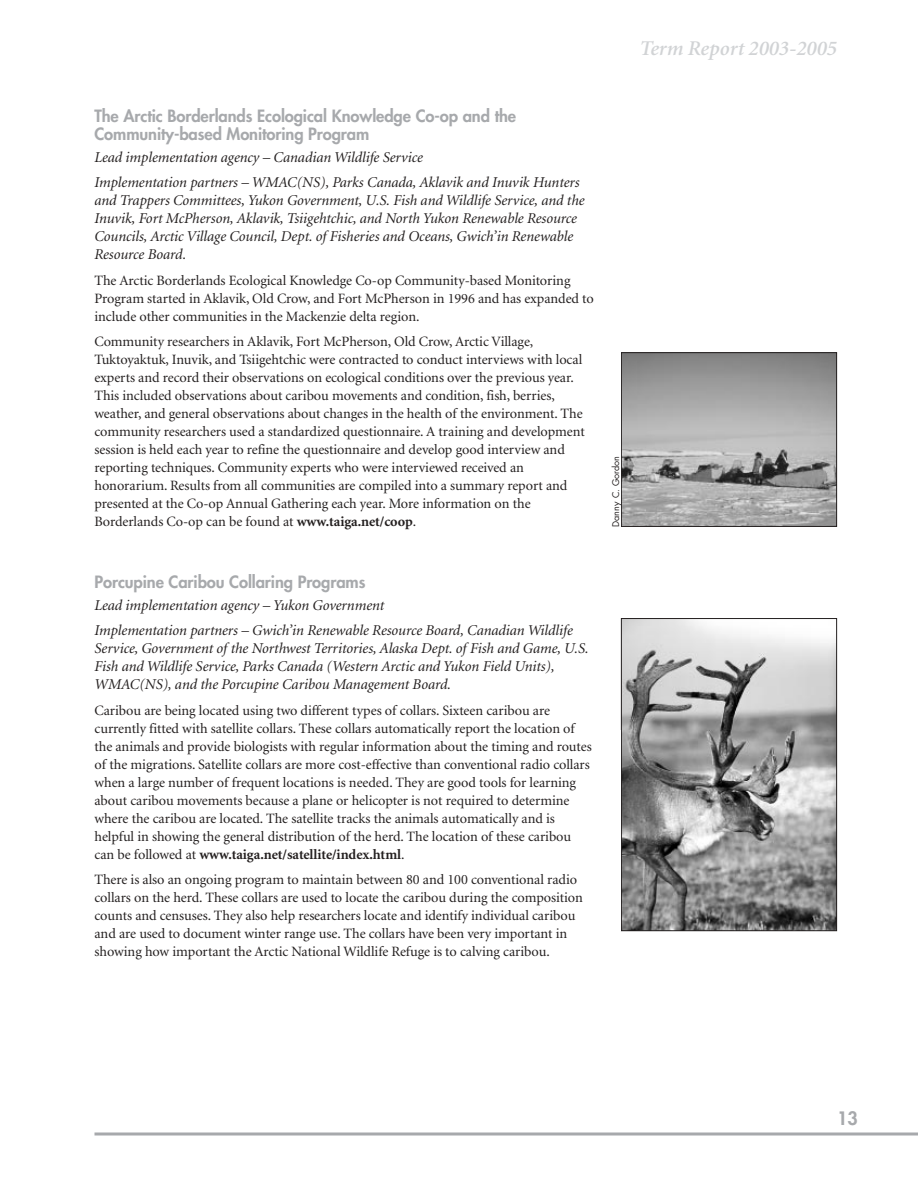
<style>
.page{position:relative;width:918px;height:1188px;background:#fff}
.page>*{position:absolute;margin:0;border:0;box-sizing:border-box;transform-origin:0 0}
.t1{font:italic 600 21px "Minion";letter-spacing:-.005em;color:#d1d3d5}
.t2{font:800 18px "Futura";color:#a7a9ac}
.t3{font:800 16.5px/18px "Futura";letter-spacing:-.005em;color:#a7a9ac}
.t4{font:italic 15px/18px "Minion";letter-spacing:-.005em;color:#231f1f}
.t5{font:14.25px/18px "Minion";letter-spacing:-.005em;color:#231f1f}
.t6{font:9px "Futura";color:#231f1f}
.s1{font-weight:700}
</style>
<div class="page">
<svg style="left:94px;top:1132px;width:824px;height:4px;background:#bcbec0"></svg>
<img style="left:623px;top:620px;width:212px;height:309px">
<div style="left:621px;top:618px;width:216px;height:313px;border:1px solid #231f1f"></div>
<img style="left:623px;top:354px;width:212px;height:171px">
<div style="left:621px;top:352px;width:216px;height:175px;border:1px solid #231f1f"></div>
<p class="t3" style="left:94px;top:108px;width:423px">The Arctic Borderlands Ecological Knowledge Co-op and the<br>Community-based Monitoring Program</p>
<p class="t4" style="left:94px;top:145px;width:486px;line-height:25.5px">Lead implementation agency – Canadian Wildlife Service<br>Implementation partners – WMAC(NS), Parks Canada, Aklavik and Inuvik Hunters</p>
<p class="t4" style="left:94px;top:193px;width:492px">and Trappers Committees, Yukon Government, U.S. Fish and Wildlife Service, and the Inuvik, Fort McPherson, Aklavik, Tsiigehtchic, and North Yukon Renewable Resource Councils, Arctic Village Council, Dept. of Fisheries and Oceans, Gwich’in Renewable Resource Board.</p>
<p class="t5" style="left:94px;top:272px;width:501px">The Arctic Borderlands Ecological Knowledge Co-op Community-based Monitoring<br>Program started in Aklavik, Old Crow, and Fort McPherson in 1996 and has expanded to include other communities in the Mackenzie delta region.</p>
<p class="t5" style="left:94px;top:334px;width:492px">Community researchers in Aklavik, Fort McPherson, Old Crow, Arctic Village, Tuktoyaktuk, Inuvik, and Tsiigehtchic were contracted to conduct interviews with local experts and record their observations on ecological conditions over the previous year.<br>This included observations about caribou movements and condition, fish, berries, weather, and general observations about changes in the health of the environment. The community researchers used a standardized questionnaire. A training and development session is held each year to refine the questionnaire and develop good interview and reporting techniques. Community experts who were interviewed received an honorarium. Results from all communities are compiled into a summary report and presented at the Co-op Annual Gathering each year. More information on the Borderlands Co-op can be found at <span class="s1">www.taiga.net/coop</span>.</p>
<p class="t3" style="left:94px;top:574px;width:272px">Porcupine Caribou Collaring Programs</p>
<p class="t4" style="left:94px;top:594px;width:480px;line-height:25.5px">Lead implementation agency – Yukon Government<br>Implementation partners – Gwich’in Renewable Resource Board, Canadian Wildlife</p>
<p class="t4" style="left:94px;top:641px;width:496px">Service, Government of the Northwest Territories, Alaska Dept. of Fish and Game, U.S.<br>Fish and Wildlife Service, Parks Canada (Western Arctic and Yukon Field Units),<br>WMAC(NS), and the Porcupine Caribou Management Board.</p>
<p class="t5" style="left:94px;top:702px;width:499px">Caribou are being located using two different types of collars. Sixteen caribou are currently fitted with satellite collars. These collars automatically report the location of the animals and provide biologists with regular information about the timing and routes of the migrations. Satellite collars are more cost-effective than conventional radio collars when a large number of frequent locations is needed. They are good tools for learning about caribou movements because a plane or helicopter is not required to determine where the caribou are located. The satellite tracks the animals automatically and is helpful in showing the general distribution of the herd. The location of these caribou can be followed at <span class="s1">www.taiga.net/satellite/index.html</span>.</p>
<p class="t5" style="left:94px;top:872px;width:490px">There is also an ongoing program to maintain between 80 and 100 conventional radio collars on the herd. These collars are used to locate the caribou during the composition counts and censuses. They also help researchers locate and identify individual caribou and are used to document winter range use. The collars have been very important in showing how important the Arctic National Wildlife Refuge is to calving caribou.</p>
<p class="t6" style="left:612px;top:527px;width:73px;rotate:-90deg">Danny C. Gordon</p>
<h1 class="t1" style="left:640px;top:40px;width:199px">Term Report 2003-2005</h1>
<p class="t2" style="left:837px;top:1110px;width:22px">13</p>
</div>
